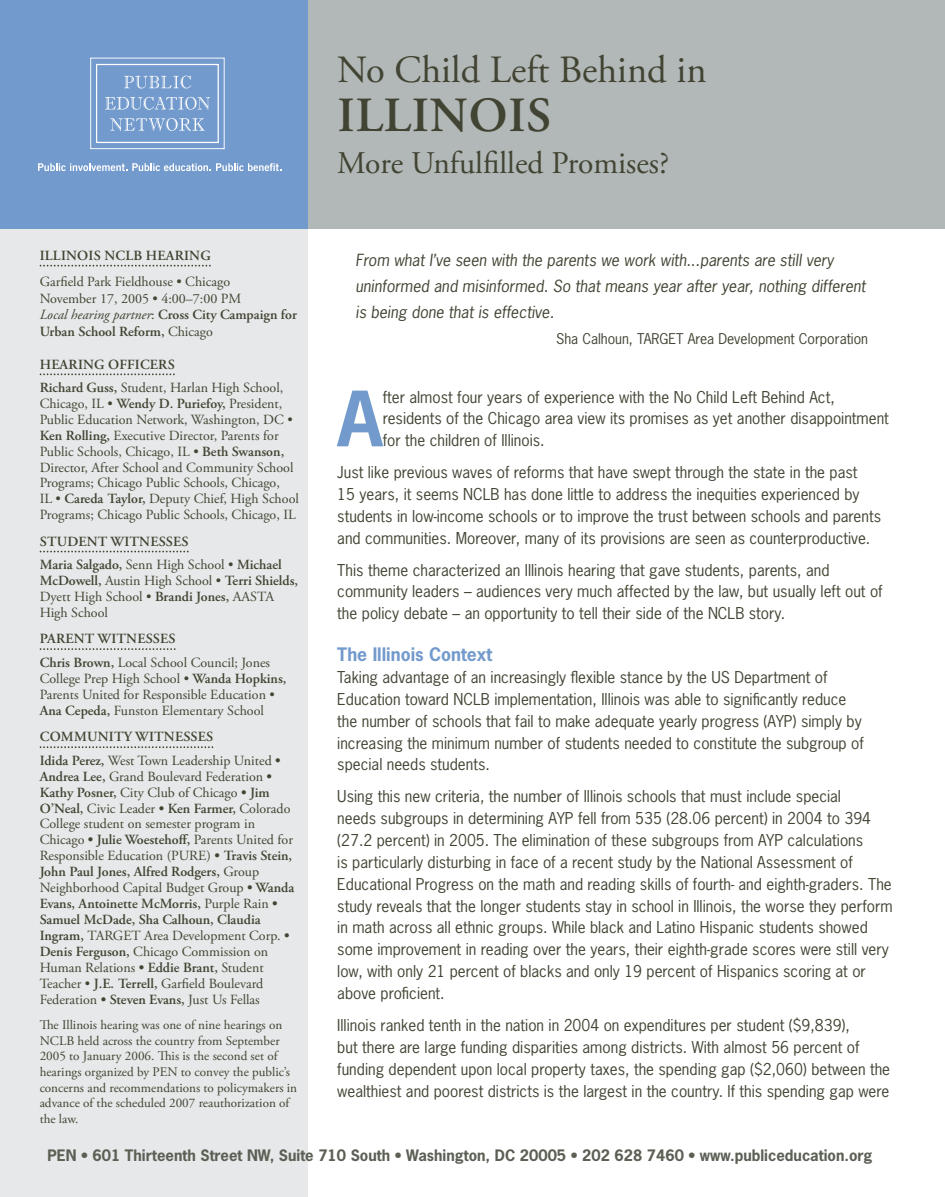
<style>
.page{position:relative;width:945px;height:1197px;background:#fff}
.page>*{position:absolute;margin:0;border:0;box-sizing:border-box;transform-origin:0 0}
.t1{font:700 71.58px "News Gothic LT";color:#739acc}
.t2{font:600 49px "Adobe Garamond Pro";letter-spacing:.015em;color:#424433}
.t3{font:38.5px "Adobe Garamond Pro";color:#424433}
.t4{font:31.5px "Adobe Garamond Pro";color:#424433}
.t5{font:700 17.5px "News Gothic LT";color:#739acc}
.t6{font:italic 15.75px/26.2px "News Gothic LT";color:#424433}
.t7{font:15.4px/21.9px "News Gothic LT";color:#424433}
.t8{font:700 14.88px "News Gothic LT";color:#5b5f54}
.t9{font:14px/15.9px "Adobe Garamond Pro";color:#424433}
.t10{font:600 14px/23.4px "Adobe Garamond Pro";letter-spacing:.015em;color:#424433}
.t11{font:14px "News Gothic LT";color:#424433}
.t12{font:13.12px/15.6px "Adobe Garamond Pro";color:#424433}
.s1{font-style:italic}
.s2{font-weight:600}
.s3{font-weight:400}
</style>
<div class="page">
<div style="left:308px;top:0;width:637px;height:228px;background:#b2b8b7"></div>
<div style="left:0;top:228px;width:308px;height:969px;background:#e6e8e9"></div>
<div style="left:0;top:0;width:308px;height:228px;background:#739acc"></div>
<svg style="left:40px;top:265px;width:171px;height:2px"></svg>
<svg style="left:40px;top:373px;width:135px;height:2px"></svg>
<svg style="left:40px;top:551px;width:149px;height:1px"></svg>
<svg style="left:40px;top:648px;width:136px;height:2px"></svg>
<svg style="left:40px;top:746px;width:173px;height:2px"></svg>
<svg style="left:90px;top:58px;width:135px;height:91px"></svg>
<svg style="left:38px;top:163px;width:243px;height:8px"></svg>
<h3 class="t3" style="left:337px;top:46px;width:371px">No Child Left Behind in</h3>
<h2 class="t2" style="left:338px;top:87px;width:215px">ILLINOIS</h2>
<h3 class="t4" style="left:337px;top:144px;width:333px">More Unfulfilled Promises?</h3>
<p class="t10" style="left:40px;top:244px;width:172px">ILLINOIS NCLB HEARING</p>
<p class="t9" style="left:40px;top:274px;width:259px;line-height:16.4px">Garfield Park Fieldhouse • Chicago<br>November 17, 2005 • 4:00–7:00 PM<br><span class="s1">Local hearing partner</span>: <span class="s2">Cross City Campaign for Urban School Reform,</span> Chicago</p>
<p class="t10" style="left:40px;top:353px;width:245px">HEARING OFFICERS<br>Richard Guss, <span class="s3">Student, Harlan High School,</span></p>
<p class="t9" style="left:40px;top:396px;width:261px">Chicago, IL • <span class="s2">Wendy D. Puriefoy,</span> President, Public Education Network, Washington, DC • <span class="s2">Ken Rolling,</span> Executive Director, Parents for Public Schools, Chicago, IL • <span class="s2">Beth Swanson, </span>Director, After School and Community School Programs; Chicago Public Schools, Chicago,<br>IL • <span class="s2">Careda Taylor,</span> Deputy Chief, High School Programs; Chicago Public Schools, Chicago, IL</p>
<p class="t10" style="left:40px;top:530px;width:244px">STUDENT WITNESSES<br>Maria Salgado, <span class="s3">Senn High School •</span> Michael</p>
<p class="t9" style="left:40px;top:573px;width:260px"><span class="s2">McDowell,</span> Austin High School • <span class="s2">Terri Shields,<br></span>Dyett High School • <span class="s2">Brandi Jones,</span> AASTA<br>High School</p>
<p class="t10" style="left:40px;top:627px;width:232px">PARENT WITNESSES<br>Chris Brown, <span class="s3">Local School Council; Jones</span></p>
<p class="t9" style="left:40px;top:671px;width:248px">College Prep High School • <span class="s2">Wanda Hopkins,<br></span>Parents United for Responsible Education •<br><span class="s2">Ana Cepeda,</span> Funston Elementary School</p>
<p class="t10" style="left:40px;top:725px;width:243px">COMMUNITY WITNESSES<br>Idida Perez, <span class="s3">West Town Leadership United</span> •</p>
<p class="t9" style="left:40px;top:769px;width:256px"><span class="s2">Andrea Lee,</span> Grand Boulevard Federation <span class="s2">• Kathy Posner,</span> City Club of Chicago <span class="s2">• Jim O’Neal,</span> Civic Leader <span class="s2">• Ken Farmer,</span> Colorado College student on semester program in Chicago <span class="s2">• Julie Woestehoff,</span> Parents United for Responsible Education (PURE) <span class="s2">• Travis Stein, John Paul Jones, Alfred Rodgers,</span> Group Neighborhood Capital Budget Group <span class="s2">• Wanda Evans, Antoinette McMorris,</span> Purple Rain <span class="s2">• Samuel McDade, Sha Calhoun, Claudia Ingram,</span> TARGET Area Development Corp. <span class="s2">• Denis Ferguson,</span> Chicago Commission on Human Relations <span class="s2">• Eddie Brant,</span> Student Teacher • <span class="s2">J.E. Terrell,</span> Garfield Boulevard Federation <span class="s2">• Steven Evans,</span> Just Us Fellas</p>
<p class="t12" style="left:40px;top:1018px;width:259px">The Illinois hearing was one of nine hearings on NCLB held across the country from September 2005 to January 2006. This is the second set of hearings organized by PEN to convey the public’s concerns and recommendations to policymakers in advance of the scheduled 2007 reauthorization of the law.</p>
<p class="t8" style="left:47px;top:1146px;width:826px">PEN • 601 Thirteenth Street NW, Suite 710 South • Washington, DC 20005 • 202 628 7460 • www.publiceducation.org</p>
<p class="t6" style="left:356px;top:246px;width:512px">From what I’ve seen with the parents we work with...parents are still very uninformed and misinformed. So that means year after year, nothing different is being done that is effective.</p>
<p class="t11" style="left:556px;top:330px;width:313px">Sha Calhoun, TARGET Area Development Corporation</p>
<h1 class="t1" style="left:337px;top:372px;width:47px">A</h1>
<p class="t7" style="left:383px;top:386px;width:508px">fter almost four years of experience with the No Child Left Behind Act, residents of the Chicago area view its promises as yet another disappointment for the children of Illinois.</p>
<p class="t7" style="left:337px;top:461px;width:545px">Just like previous waves of reforms that have swept through the state in the past<br>15 years, it seems NCLB has done little to address the inequities experienced by students in low-income schools or to improve the trust between schools and parents and communities. Moreover, many of its provisions are seen as counterproductive.</p>
<p class="t7" style="left:337px;top:559px;width:547px">This theme characterized an Illinois hearing that gave students, parents, and community leaders – audiences very much affected by the law, but usually left out of the policy debate – an opportunity to tell their side of the NCLB story.</p>
<p class="t5" style="left:337px;top:643px;width:156px">The Illinois Context</p>
<p class="t7" style="left:337px;top:666px;width:528px">Taking advantage of an increasingly flexible stance by the US Department of Education toward NCLB implementation, Illinois was able to significantly reduce the number of schools that fail to make adequate yearly progress (AYP) simply by increasing the minimum number of students needed to constitute the subgroup of special needs students.</p>
<p class="t7" style="left:337px;top:785px;width:557px">Using this new criteria, the number of Illinois schools that must include special<br>needs subgroups in determining AYP fell from 535 (28.06 percent) in 2004 to 394 (27.2 percent) in 2005. The elimination of these subgroups from AYP calculations<br>is particularly disturbing in face of a recent study by the National Assessment of Educational Progress on the math and reading skills of fourth- and eighth-graders. The study reveals that the longer students stay in school in Illinois, the worse they perform in math across all ethnic groups. While black and Latino Hispanic students showed some improvement in reading over the years, their eighth-grade scores were still very low, with only 21 percent of blacks and only 19 percent of Hispanics scoring at or above proficient.</p>
<p class="t7" style="left:337px;top:1014px;width:554px">Illinois ranked tenth in the nation in 2004 on expenditures per student ($9,839),<br>but there are large funding disparities among districts. With almost 56 percent of funding dependent upon local property taxes, the spending gap ($2,060) between the wealthiest and poorest districts is the largest in the country. If this spending gap were</p>
</div>
